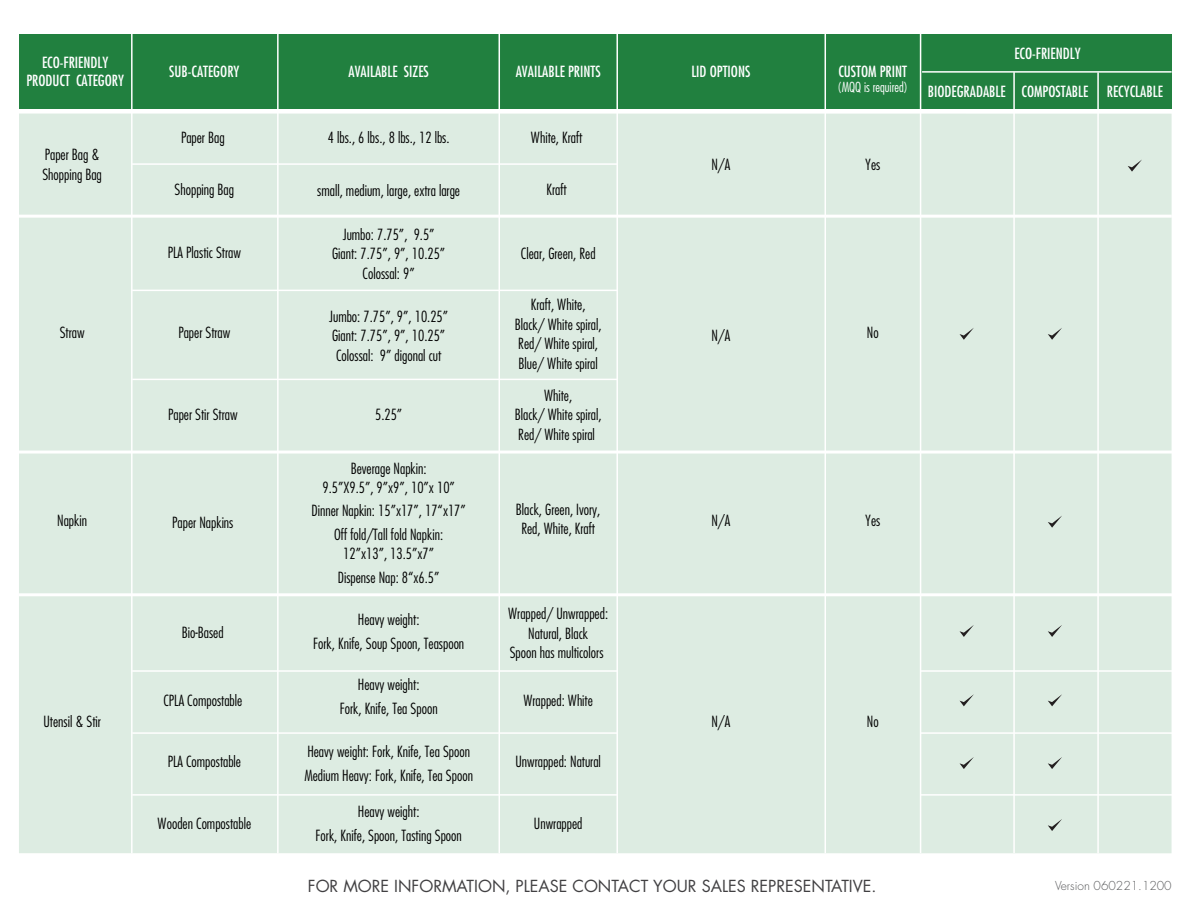
<style>
.page{position:relative;width:1188px;height:918px;background:#fff}
.page>*{position:absolute;margin:0;border:0;box-sizing:border-box;transform-origin:0 0}
.t1{font:16.2px "Futura Std";color:#414042}
.t2{font:300 condensed 15px/19.5px "Futura Std";color:#010101;text-align:center}
.t3{font:condensed 15px/18px "Futura Std";color:#fff;text-align:center}
.t4{font:300 condensed 13.5px "Futura Std";color:#fff}
.t5{font:300 12px "Futura Std";color:#58595b}
</style>
<div class="page">
<div style="left:19px;top:114px;width:1153px;height:739px;background:#ddece2"></div>
<div style="left:19px;top:34px;width:1153px;height:75px;background:#21803f"></div>
<hr style="left:922px;top:71px;width:250px;height:2px;background:#fff">
<hr style="left:19px;top:593px;width:1153px;height:3px;background:#fff">
<hr style="left:19px;top:215px;width:1153px;height:3px;background:#fff">
<hr style="left:17px;top:451px;width:1163px;height:3px;background:#fff">
<hr style="left:132px;top:163px;width:485px;height:2px;background:#fff">
<hr style="left:132px;top:290px;width:485px;height:1px;background:#fff">
<hr style="left:132px;top:379px;width:485px;height:1px;background:#fff">
<hr style="left:132px;top:670px;width:485px;height:2px;background:#fff">
<hr style="left:132px;top:732px;width:485px;height:2px;background:#fff">
<hr style="left:132px;top:794px;width:485px;height:2px;background:#fff">
<hr style="left:1097px;top:72px;width:2px;height:781px;background:#fff">
<hr style="left:1013px;top:72px;width:2px;height:781px;background:#fff">
<hr style="left:920px;top:32px;width:1px;height:821px;background:#fff">
<hr style="left:131px;top:32px;width:2px;height:821px;background:#fff">
<hr style="left:277px;top:32px;width:2px;height:821px;background:#fff">
<hr style="left:499px;top:32px;width:1px;height:821px;background:#fff">
<hr style="left:616px;top:32px;width:2px;height:821px;background:#fff">
<hr style="left:825px;top:32px;width:1px;height:821px;background:#fff">
<svg style="left:1128px;top:159px;width:14px;height:13px"></svg>
<svg style="left:1048px;top:328px;width:14px;height:12px"></svg>
<svg style="left:1048px;top:516px;width:14px;height:12px"></svg>
<svg style="left:1048px;top:625px;width:14px;height:12px"></svg>
<svg style="left:1048px;top:694px;width:14px;height:12px"></svg>
<svg style="left:1048px;top:819px;width:14px;height:12px"></svg>
<svg style="left:1048px;top:757px;width:14px;height:12px"></svg>
<svg style="left:960px;top:328px;width:14px;height:12px"></svg>
<svg style="left:960px;top:625px;width:14px;height:12px"></svg>
<svg style="left:960px;top:694px;width:14px;height:12px"></svg>
<svg style="left:960px;top:757px;width:14px;height:12px"></svg>
<hr style="left:921px;top:670px;width:254px;height:2px;background:#fff">
<hr style="left:921px;top:732px;width:254px;height:2px;background:#fff">
<hr style="left:921px;top:794px;width:254px;height:2px;background:#fff">
<p class="t3" style="left:26px;top:53px;width:99px">ECO-FRIENDLY<br>PRODUCT CATEGORY</p>
<p class="t2" style="left:42px;top:145px;width:61px;text-align:left">Paper Bag &amp;<br>Shopping Bag</p>
<p class="t2" style="left:60px;top:323px;width:26px">Straw</p>
<p class="t2" style="left:57px;top:511px;width:31px">Napkin</p>
<p class="t3" style="left:169px;top:62px;width:72px">SUB-CATEGORY</p>
<p class="t2" style="left:181px;top:128px;width:45px">Paper Bag</p>
<p class="t2" style="left:175px;top:180px;width:61px">Shopping Bag</p>
<p class="t2" style="left:168px;top:242px;width:75px">PLA Plastic Straw</p>
<p class="t2" style="left:178px;top:323px;width:54px">Paper Straw</p>
<p class="t2" style="left:168px;top:405px;width:71px">Paper Stir Straw</p>
<p class="t2" style="left:172px;top:512px;width:63px">Paper Napkins</p>
<p class="t2" style="left:43px;top:711px;width:59px">Utensil &amp; Stir</p>
<p class="t2" style="left:182px;top:623px;width:43px">Bio-Based</p>
<p class="t2" style="left:163px;top:691px;width:80px">CPLA Compostable</p>
<p class="t2" style="left:168px;top:752px;width:75px">PLA Compostable</p>
<p class="t2" style="left:158px;top:814px;width:95px">Wooden Compostable</p>
<p class="t3" style="left:349px;top:62px;width:82px">AVAILABLE SIZES</p>
<p class="t2" style="left:328px;top:128px;width:123px">4 lbs., 6 lbs., 8 lbs., 12 lbs.</p>
<p class="t2" style="left:317px;top:180px;width:144px">small, medium, large, extra large</p>
<p class="t2" style="left:332px;top:224px;width:115px">Jumbo: 7.75”, 9.5”<br>Giant: 7.75”, 9”, 10.25”<br>Colossal: 9”</p>
<p class="t2" style="left:329px;top:306px;width:121px;text-align:left">Jumbo: 7.75”, 9”, 10.25”<br>Giant: 7.75”, 9”, 10.25”<br>Colossal: 9” digonal cut</p>
<p class="t2" style="left:375px;top:405px;width:29px">5.25”</p>
<p class="t2" style="left:322px;top:459px;width:134px">Beverage Napkin:<br>9.5”X9.5”, 9”x9”, 10”x 10”</p>
<p class="t2" style="left:312px;top:498px;width:156px;line-height:24px">Dinner Napkin: 15”x17”, 17“x17”<br>Off fold/Tall fold Napkin:</p>
<p class="t2" style="left:338px;top:542px;width:103px;line-height:24px">12”x13”, 13.5”x7”<br>Dispense Nap: 8“x6.5”</p>
<p class="t2" style="left:313px;top:608px;width:153px;line-height:24px">Heavy weight:<br>Fork, Knife, Soup Spoon, Teaspoon</p>
<p class="t2" style="left:340px;top:672px;width:99px;line-height:24px">Heavy weight:<br>Fork, Knife, Tea Spoon</p>
<p class="t2" style="left:304px;top:740px;width:170px;line-height:24px;text-align:left">Heavy weight: Fork, Knife, Tea Spoon<br>Medium Heavy: Fork, Knife, Tea Spoon</p>
<p class="t2" style="left:316px;top:800px;width:148px;line-height:24px">Heavy weight:<br>Fork, Knife, Spoon, Tasting Spoon</p>
<p class="t3" style="left:516px;top:62px;width:86px">AVAILABLE PRINTS</p>
<p class="t2" style="left:531px;top:128px;width:53px">White, Kraft</p>
<p class="t2" style="left:547px;top:180px;width:22px">Kraft</p>
<p class="t2" style="left:521px;top:244px;width:76px">Clear, Green, Red</p>
<p class="t2" style="left:515px;top:295px;width:88px">Kraft, White,<br>Black/ White spiral,<br>Red/ White spiral,<br>Blue/ White spiral</p>
<p class="t2" style="left:515px;top:386px;width:88px">White,<br>Black/ White spiral,<br>Red/ White spiral</p>
<p class="t2" style="left:516px;top:500px;width:86px">Black, Green, Ivory,<br>Red, White, Kraft</p>
<p class="t2" style="left:508px;top:604px;width:101px">Wrapped/ Unwrapped:<br>Natural, Black<br>Spoon has multicolors</p>
<p class="t2" style="left:523px;top:691px;width:71px">Wrapped: White</p>
<p class="t2" style="left:515px;top:752px;width:87px">Unwrapped: Natural</p>
<p class="t2" style="left:534px;top:814px;width:50px">Unwrapped</p>
<p class="t3" style="left:691px;top:62px;width:61px">LID OPTIONS</p>
<p class="t2" style="left:711px;top:155px;width:20px">N/A</p>
<p class="t2" style="left:711px;top:326px;width:20px">N/A</p>
<p class="t2" style="left:711px;top:511px;width:20px">N/A</p>
<p class="t2" style="left:711px;top:711px;width:20px">N/A</p>
<p class="t3" style="left:838px;top:62px;width:70px">CUSTOM PRINT</p>
<p class="t4" style="left:838px;top:80px;width:72px">(MQQ is required)</p>
<p class="t3" style="left:1014px;top:44px;width:68px">ECO-FRIENDLY</p>
<p class="t3" style="left:928px;top:83px;width:237px">BIODEGRADABLE COMPOSTABLE RECYCLABLE</p>
<p class="t2" style="left:865px;top:155px;width:17px">Yes</p>
<p class="t2" style="left:867px;top:323px;width:13px">No</p>
<p class="t2" style="left:865px;top:511px;width:17px">Yes</p>
<p class="t2" style="left:867px;top:711px;width:13px">No</p>
<p class="t1" style="left:308px;top:875px;width:570px">FOR MORE INFORMATION, PLEASE CONTACT YOUR SALES REPRESENTATIVE.</p>
<p class="t5" style="left:1055px;top:878px;width:118px">Version 060221.1200</p>
</div>
